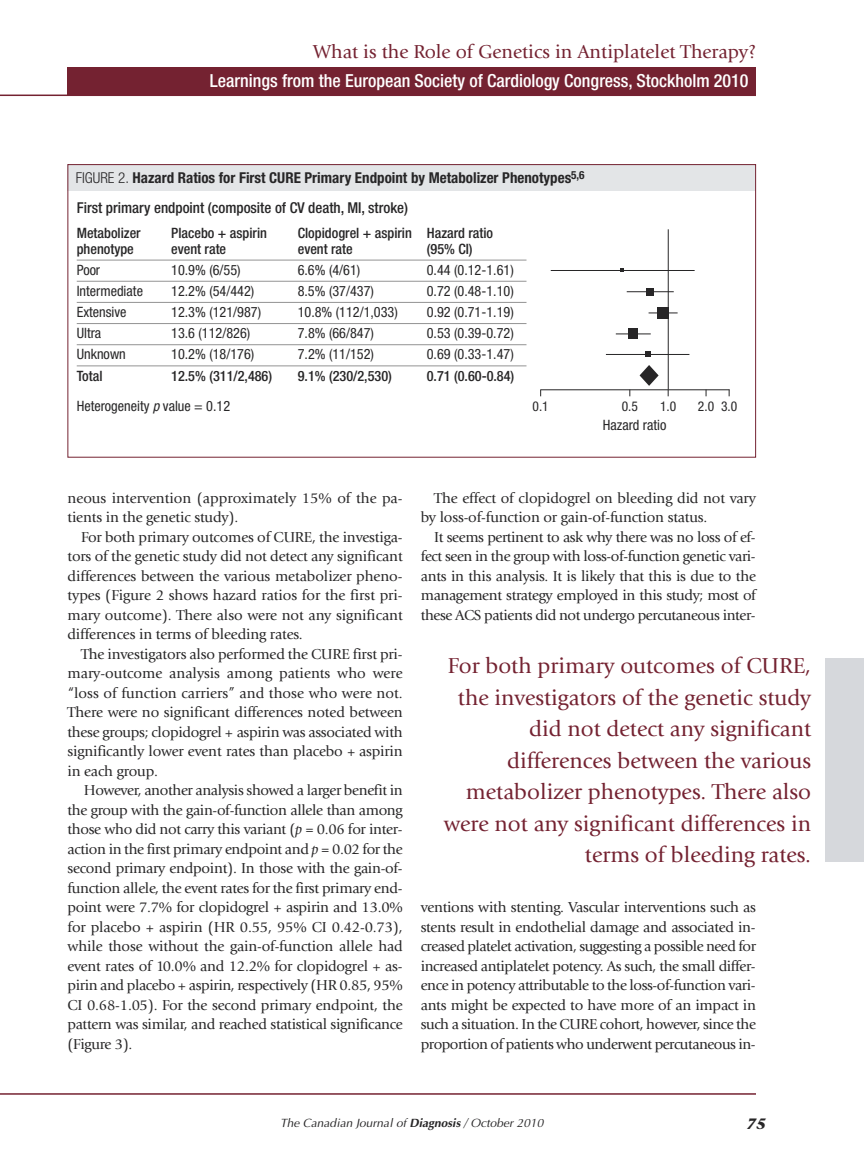
<style>
.page{position:relative;width:864px;height:1175px;background:#fff}
.page>*{position:absolute;margin:0;border:0;box-sizing:border-box;transform-origin:0 0}
.t1{font:22.5px/31.5px "Giovanni";color:#742231;text-align:right}
.t2{font:19.5px "Giovanni";color:#742231}
.t3{font:500 condensed 18px "Helvetica Neue";color:#fff}
.t4{font:15px/19.5px "Giovanni";letter-spacing:-.01em;color:#272627;text-align:justify}
.t5{font:700 condensed 15px "Helvetica Neue";color:#272627}
.t6{font:500 condensed 15px "Helvetica Neue";color:#272627}
.t7{font:italic 700 15px "Stone Serif";color:#272627}
.t8{font:condensed 14.25px "Helvetica Neue";color:#272627}
.t9{font:500 condensed 14.25px "Helvetica Neue";color:#272627}
.t10{font:condensed 13.5px "Helvetica Neue";color:#272627}
.t11{font:italic 12px "Optima";color:#272627}
.s1{font-weight:300}
.s2{font-style:italic}
.s3{font-weight:700}
</style>
<div class="page">
<div style="left:68px;top:165px;width:688px;height:26px;background:#e3e5e7"></div>
<hr style="left:0;top:1093px;width:756px;height:1px;background:#742231">
<div style="left:68px;top:67px;width:688px;height:29px;background:#742231"></div>
<hr style="left:0;top:94px;width:756px;height:2px;background:#742231">
<hr style="left:77px;top:260px;width:450px;height:1px;background:#939393">
<hr style="left:77px;top:281px;width:450px;height:1px;background:#939393">
<hr style="left:77px;top:302px;width:450px;height:1px;background:#939393">
<hr style="left:77px;top:323px;width:450px;height:1px;background:#939393">
<hr style="left:77px;top:344px;width:450px;height:1px;background:#939393">
<hr style="left:77px;top:365px;width:450px;height:1px;background:#939393">
<hr style="left:541px;top:389px;width:189px;height:1px;background:#272627">
<hr style="left:668px;top:229px;width:1px;height:160px;background:#272627">
<svg style="left:645px;top:352px;width:5px;height:5px"></svg>
<hr style="left:606px;top:354px;width:83px;height:1px;background:#272627">
<div style="left:628px;top:328px;width:10px;height:10px;background:#272627"></div>
<hr style="left:616px;top:333px;width:35px;height:1px;background:#272627">
<div style="left:657px;top:307px;width:12px;height:11px;background:#272627"></div>
<svg style="left:649px;top:312px;width:29px;height:1px"></svg>
<div style="left:646px;top:288px;width:8px;height:8px;background:#272627"></div>
<hr style="left:627px;top:291px;width:47px;height:1px;background:#272627">
<svg style="left:620px;top:268px;width:4px;height:4px"></svg>
<hr style="left:551px;top:270px;width:144px;height:1px;background:#272627">
<svg style="left:640px;top:365px;width:19px;height:21px"></svg>
<div style="left:825px;top:658px;width:39px;height:203px;background:#d6d8dc"></div>
<h2 class="t2" style="left:313px;top:44px;width:444px">What is the Role of Genetics in Antiplatelet Therapy?</h2>
<p class="t3" style="left:210px;top:74px;width:540px">Learnings from the European Society of Cardiology Congress, Stockholm 2010</p>
<p class="t5" style="left:76px;top:172px;width:510px"><span class="s1">FIGURE 2.</span> Hazard Ratios for First CURE Primary Endpoint by Metabolizer Phenotypes<sup>5,6</sup></p>
<p class="t6" style="left:77px;top:202px;width:333px">First primary endpoint (composite of CV death, MI, stroke)</p>
<p class="t9" style="left:77px;top:228px;width:66px">Metabolizer</p>
<p class="t9" style="left:171px;top:228px;width:97px">Placebo + aspirin</p>
<p class="t9" style="left:298px;top:228px;width:197px">Clopidogrel + aspirin Hazard ratio</p>
<p class="t9" style="left:77px;top:243px;width:59px">phenotype</p>
<p class="t9" style="left:171px;top:243px;width:57px">event rate</p>
<p class="t9" style="left:298px;top:243px;width:57px">event rate</p>
<p class="t9" style="left:427px;top:243px;width:47px">(95% CI)</p>
<p class="t8" style="left:77px;top:264px;width:25px">Poor</p>
<p class="t8" style="left:171px;top:264px;width:71px">10.9% (6/55)</p>
<p class="t8" style="left:298px;top:264px;width:64px">6.6% (4/61)</p>
<p class="t8" style="left:427px;top:264px;width:88px">0.44 (0.12-1.61)</p>
<p class="t8" style="left:77px;top:286px;width:68px">Intermediate</p>
<p class="t8" style="left:171px;top:286px;width:85px">12.2% (54/442)</p>
<p class="t8" style="left:298px;top:286px;width:78px">8.5% (37/437)</p>
<p class="t8" style="left:427px;top:286px;width:88px">0.72 (0.48-1.10)</p>
<p class="t8" style="left:77px;top:307px;width:51px">Extensive</p>
<p class="t8" style="left:171px;top:307px;width:91px">12.3% (121/987)</p>
<p class="t8" style="left:298px;top:307px;width:102px">10.8% (112/1,033)</p>
<p class="t8" style="left:427px;top:307px;width:88px">0.92 (0.71-1.19)</p>
<p class="t8" style="left:77px;top:328px;width:26px">Ultra</p>
<p class="t8" style="left:171px;top:328px;width:81px">13.6 (112/826)</p>
<p class="t8" style="left:298px;top:328px;width:78px">7.8% (66/847)</p>
<p class="t8" style="left:427px;top:328px;width:88px">0.53 (0.39-0.72)</p>
<p class="t8" style="left:77px;top:349px;width:51px">Unknown</p>
<p class="t8" style="left:171px;top:349px;width:85px">10.2% (18/176)</p>
<p class="t8" style="left:298px;top:349px;width:78px">7.2% (11/152)</p>
<p class="t8" style="left:427px;top:349px;width:88px">0.69 (0.33-1.47)</p>
<p class="t9" style="left:77px;top:370px;width:27px">Total</p>
<p class="t9" style="left:171px;top:370px;width:102px">12.5% (311/2,486)</p>
<p class="t9" style="left:298px;top:370px;width:96px">9.1% (230/2,530)</p>
<p class="t9" style="left:427px;top:370px;width:89px">0.71 (0.60-0.84)</p>
<p class="t8" style="left:77px;top:400px;width:155px">Heterogeneity <span class="s2">p</span>value = 0.12</p>
<p class="t10" style="left:533px;top:402px;width:18px">0.1</p>
<p class="t10" style="left:622px;top:402px;width:18px">0.5</p>
<p class="t10" style="left:660px;top:402px;width:18px">1.0</p>
<p class="t10" style="left:698px;top:402px;width:41px">2.0 3.0</p>
<p class="t8" style="left:603px;top:420px;width:65px">Hazard ratio</p>
<p class="t4" style="left:68px;top:489px;width:337px">neous intervention (approximately 15% of the pa&shy;tients in the genetic study).</p>
<p class="t4" style="left:68px;top:528px;width:337px;text-indent:14px">For both primary outcomes of CURE, the investiga&shy;tors of the genetic study did not detect any significant differences between the various metabolizer pheno&shy;types (Figure 2 shows hazard ratios for the first pri&shy;mary outcome). There also were not any significant differences in terms of bleeding rates.</p>
<p class="t4" style="left:68px;top:645px;width:337px;text-indent:14px">The investigators also performed the CURE first pri&shy;mary-outcome analysis among patients who were “loss of function carriers” and those who were not.<br>There were no significant differences noted between these groups; clopidogrel + aspirin was associated with significantly lower event rates than placebo + aspirin in each group.</p>
<p class="t4" style="left:68px;top:782px;width:337px;text-indent:16px">However, another analysis showed a larger benefit in the group with the gain-of-function allele than among those who did not carry this variant (<span class="s2">p</span> = 0.06 for inter&shy;action in the first primary endpoint and <span class="s2">p</span> = 0.02 for the second primary endpoint). In those with the gain-of&shy;function allele, the event rates for the first primary end&shy;point were 7.7% for clopidogrel + aspirin and 13.0% for placebo + aspirin (HR 0.55, 95% CI 0.42-0.73), while those without the gain-of-function allele had event rates of 10.0% and 12.2% for clopidogrel + as&shy;pirin and placebo + aspirin, respectively (HR 0.85, 95% CI 0.68-1.05). For the second primary endpoint, the pattern was similar, and reached statistical significance (Figure 3).</p>
<p class="t4" style="left:421px;top:489px;width:337px;text-indent:14px">The effect of clopidogrel on bleeding did not vary by loss-of-function or gain-of-function status.</p>
<p class="t4" style="left:421px;top:528px;width:337px;text-indent:14px">It seems pertinent to ask why there was no loss of ef&shy;fect seen in the group with loss-of-function genetic vari&shy;ants in this analysis. It is likely that this is due to the management strategy employed in this study; most of these ACS patients did not undergo percutaneous inter-</p>
<p class="t1" style="left:444px;top:652px;width:369px">For both primary outcomes of CURE, the investigators of the genetic study did not detect any significant differences between the various metabolizer phenotypes. There also were not any significant differences in terms of bleeding rates.</p>
<p class="t4" style="left:421px;top:899px;width:337px">ventions with stenting. Vascular interventions such as stents result in endothelial damage and associated in&shy;creased platelet activation, suggesting a possible need for increased antiplatelet potency. As such, the small differ&shy;ence in potency attributable to the loss-of-function vari&shy;ants might be expected to have more of an impact in such a situation. In the CURE cohort, however, since the proportion of patients who underwent percutaneous in-</p>
<p class="t11" style="left:280px;top:1118px;width:267px">The Canadian Journal of <span class="s3">Diagnosis</span> / October 2010</p>
<p class="t7" style="left:747px;top:1117px;width:20px">75</p>
</div>
